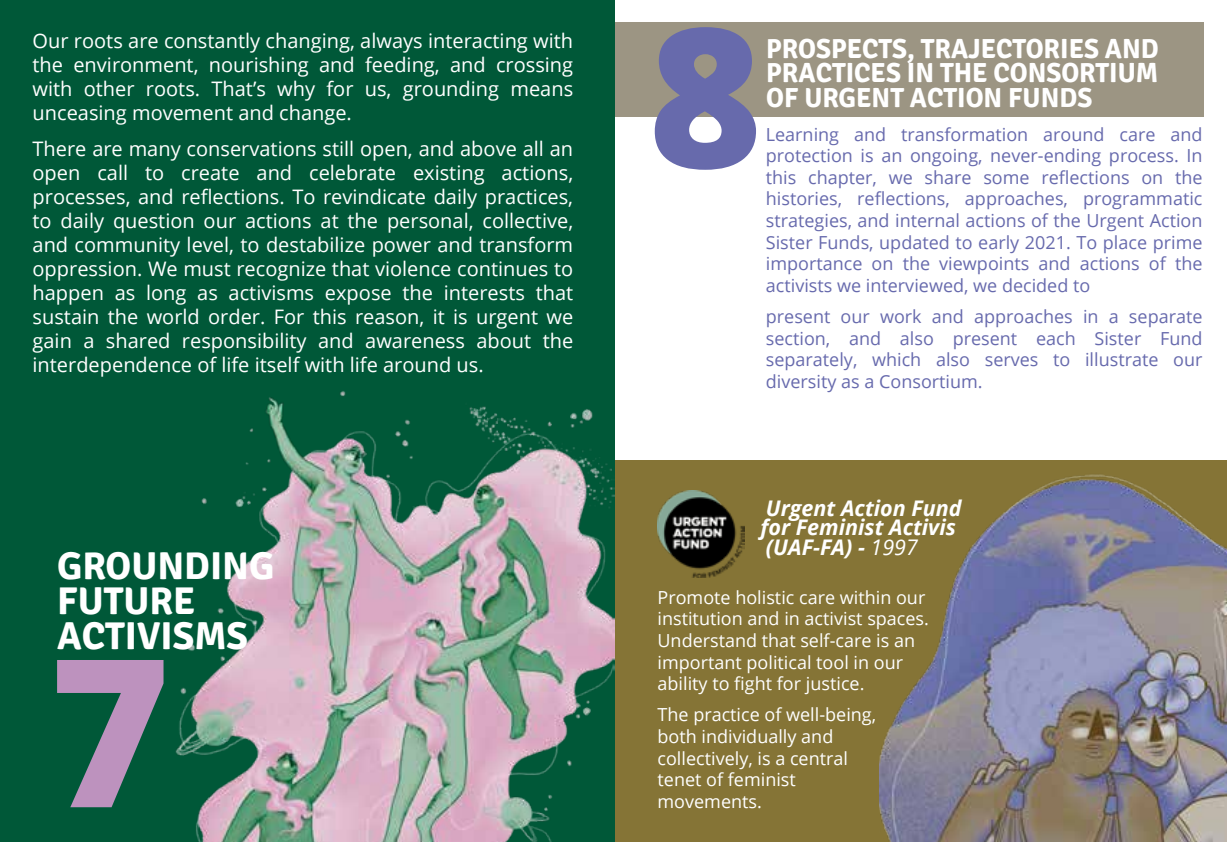
<style>
.page{position:relative;width:1227px;height:842px;background:#fff}
.page>*{position:absolute;margin:0;border:0;box-sizing:border-box;transform-origin:0 0}
.t1{font:800 206.6px "Open Sans";color:#bd92be}
.t2{font:800 194.4px "Open Sans";color:#676aac}
.t3{font:700 38.6px/34.8px "Signika";color:#fff}
.t4{font:700 27.6px/24.8px "Signika";color:#fff;text-align:justify}
.t5{font:italic 700 21.6px/19.4px "Open Sans";color:#fff}
.t6{font:20px/24px "Open Sans";color:#fff;text-align:justify}
.t7{font:18px/21.6px "Open Sans";color:#676aad;text-align:justify}
.t8{font:18px/21.6px "Open Sans";color:#fff}
.s1{font-weight:400}
</style>
<div class="page">
<div style="left:609px;top:22px;width:594px;height:95px;background:#9c9583"></div>
<div style="left:609px;top:461px;width:618px;height:381px;background:#857436"></div>
<img style="left:880px;top:460px;width:347px;height:382px">
<img style="left:657px;top:491px;width:87px;height:86px">
<div style="left:0;top:0;width:614px;height:842px;background:#005838"></div>
<img style="left:175px;top:391px;width:439px;height:451px">
<p class="t6" style="left:33px;top:28px;width:542px">Our roots are constantly changing, always interacting with the environment, nourishing and feeding, and crossing with other roots. That’s why for us, grounding means unceasing movement and change.</p>
<p class="t6" style="left:33px;top:136px;width:542px">There are many conservations still open, and above all an open call to create and celebrate existing actions, processes, and reflections. To revindicate daily practices, to daily question our actions at the personal, collective, and community level, to destabilize power and transform oppression. We must recognize that violence continues to happen as long as activisms expose the interests that sustain the world order. For this reason, it is urgent we gain a shared responsibility and awareness about the interdependence of life itself with life around us.</p>
<h3 class="t3" style="left:57px;top:549px;width:219px">GROUNDING<br>FUTURE<br>ACTIVISMS</h3>
<h1 class="t1" style="left:49px;top:575px;width:123px">7</h1>
<h2 class="t2" style="left:648px;top:-51px;width:115px">8</h2>
<h3 class="t4" style="left:766px;top:36px;width:394px">PROSPECTS, TRAJECTORIES AND PRACTICES IN THE CONSORTIUM OF URGENT ACTION FUNDS</h3>
<p class="t7" style="left:766px;top:123px;width:438px">Learning and transformation around care and protection is an ongoing, never-ending process. In this chapter, we share some reflections on the histories, reflections, approaches, programmatic strategies, and internal actions of the Urgent Action Sister Funds, updated to early 2021. To place prime importance on the viewpoints and actions of the activists we interviewed, we decided to</p>
<p class="t7" style="left:766px;top:305px;width:438px">present our work and approaches in a separate section, and also present each Sister Fund separately, which also serves to illustrate our diversity as a Consortium.</p>
<p class="t5" style="left:760px;top:498px;width:203px">Urgent Action Fund for Feminist Activis (UAF-FA) - <span class="s1">1997</span></p>
<p class="t8" style="left:657px;top:586px;width:273px">Promote holistic care within our institution and in activist spaces.<br>Understand that self-care is an important political tool in our ability to fight for justice.</p>
<p class="t8" style="left:657px;top:704px;width:220px">The practice of well-being, both individually and collectively, is a central tenet of feminist</p>
<p class="t8" style="left:657px;top:790px;width:106px">movements.</p>
</div>
